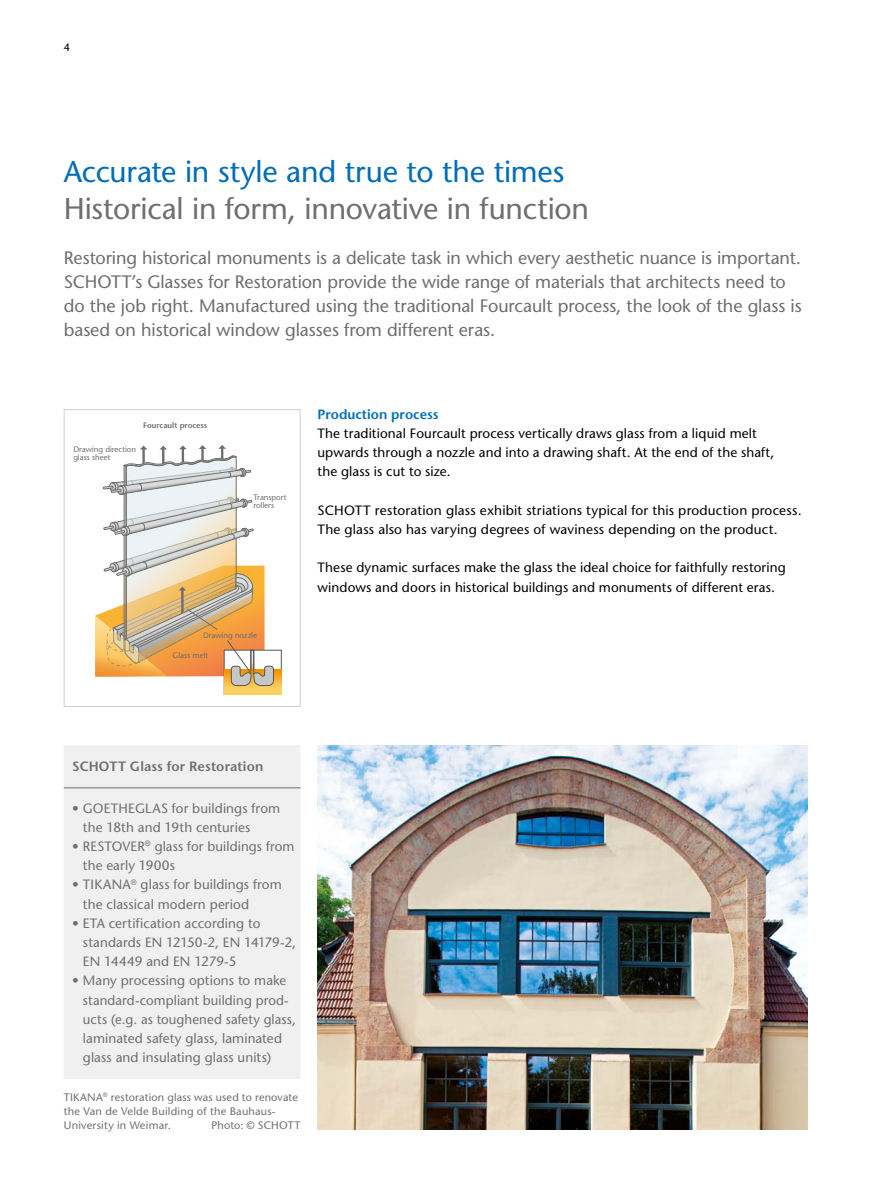
<style>
.page{position:relative;width:893px;height:1191px;background:#fff}
.page>*{position:absolute;margin:0;border:0;box-sizing:border-box;transform-origin:0 0}
.t1{font:500 30px "Stone Sans Std";letter-spacing:-.01em;color:#6f6f6e}
.t2{font:500 30px "Stone Sans Std";letter-spacing:-.005em;color:#006db8}
.t3{font:500 18px/24px "Stone Sans Std";letter-spacing:-.005em;color:#6f6f6e}
.t4{font:500 13.5px/19.2px "Stone Sans Std";letter-spacing:.01em;color:#000}
.t5{font:500 13.5px/19.2px "Stone Sans Std";letter-spacing:.005em;color:#6f6f6e}
.t6{font:600 13.5px "Stone Sans Std";letter-spacing:.01em;color:#6f6f6e}
.t7{font:600 13.5px "Stone Sans Std";color:#006db8}
.t8{font:500 10.8px/14.2px "Stone Sans Std";letter-spacing:.015em;color:#6f6f6e}
.t9{font:500 10.8px "Stone Sans Std";color:#000}
.t10{font:500 7.95px/8.4px "Stone Sans Std";letter-spacing:-.005em;color:#6f6f6e}
.t11{font:600 7.95px "Stone Sans Std";letter-spacing:-.005em;color:#6f6f6e}
</style>
<div class="page">
<div style="left:64px;top:745px;width:236px;height:334px;background:#f0f0f0"></div>
<hr style="left:64px;top:787px;width:236px;height:1px;background:#6f6f6e">
<img style="left:317px;top:745px;width:491px;height:384px">
<div style="left:224px;top:650px;width:58px;height:44px;border:1px solid #565656"></div>
<svg style="left:224px;top:670px;width:57px;height:24px"></svg>
<svg style="left:95px;top:445px;width:179px;height:241px"></svg>
<div style="left:64px;top:409px;width:236px;height:298px;border:1px solid #cfd0d0"></div>
<p class="t9" style="left:64px;top:40px;width:8px">4</p>
<h1 class="t2" style="left:64px;top:153px;width:502px">Accurate in style and true to the times</h1>
<h1 class="t1" style="left:64px;top:191px;width:527px">Historical in form, innovative in function</h1>
<p class="t3" style="left:64px;top:246px;width:739px">Restoring historical monuments is a delicate task in which every aesthetic nuance is important.<br>SCHOTT’s Glasses for Restoration provide the wide range of materials that architects need to do the job right. Manufactured using the traditional Fourcault process, the look of the glass is based on historical window glasses from different eras.</p>
<p class="t10" style="left:73px;top:445px;width:64px">Drawing direction glass sheet</p>
<p class="t11" style="left:143px;top:420px;width:65px">Fourcault process</p>
<p class="t10" style="left:253px;top:492px;width:34px">Transport rollers</p>
<p class="t10" style="left:203px;top:631px;width:56px">Drawing nozzle</p>
<p class="t10" style="left:173px;top:651px;width:37px">Glass melt</p>
<p class="t7" style="left:317px;top:406px;width:123px">Production process</p>
<p class="t4" style="left:317px;top:424px;width:458px">The traditional Fourcault process vertically draws glass from a liquid melt upwards through a nozzle and into a drawing shaft. At the end of the shaft, the glass is cut to size.</p>
<p class="t4" style="left:317px;top:500px;width:486px">SCHOTT restoration glass exhibit striations typical for this production process.<br>The glass also has varying degrees of waviness depending on the product.</p>
<p class="t4" style="left:317px;top:558px;width:470px">These dynamic surfaces make the glass the ideal choice for faithfully restoring windows and doors in historical buildings and monuments of different eras.</p>
<p class="t6" style="left:72px;top:758px;width:193px">SCHOTT Glass for Restoration</p>
<p class="t5" style="left:83px;top:798px;width:199px;text-indent:-11px">• GOETHEGLAS for buildings from the 18th and 19th centuries</p>
<p class="t5" style="left:83px;top:836px;width:213px;text-indent:-11px">• RESTOVER<sup>®</sup> glass for buildings from the early 1900s</p>
<p class="t5" style="left:83px;top:875px;width:200px;text-indent:-11px">• TIKANA<sup>®</sup> glass for buildings from the classical modern period</p>
<p class="t5" style="left:83px;top:913px;width:215px;text-indent:-11px">• ETA certification according to standards EN 12150-2, EN 14179-2,<br>EN 14449 and EN 1279-5</p>
<p class="t5" style="left:83px;top:971px;width:214px;text-indent:-11px">• Many processing options to make standard-compliant building prod&shy;ucts (e.g. as toughened safety glass, laminated safety glass, laminated glass and insulating glass units)</p>
<p class="t8" style="left:64px;top:1090px;width:236px">TIKANA<sup>®</sup> restoration glass was used to renovate the Van de Velde Building of the Bauhaus-<br>University in Weimar.</p>
<p class="t8" style="left:212px;top:1118px;width:90px">Photo: © SCHOTT</p>
</div>
